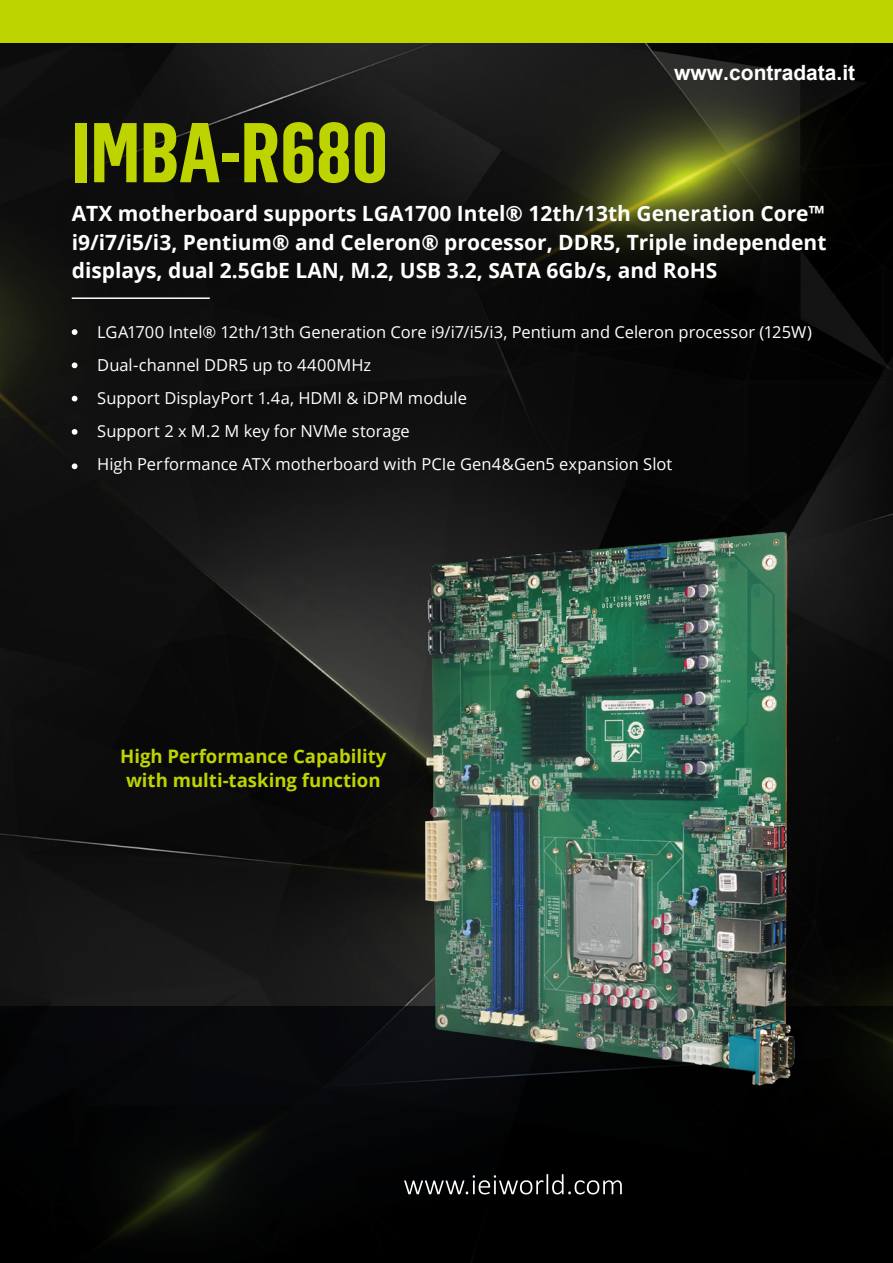
<style>
.page{position:relative;width:893px;height:1263px;background:#fff}
.page>*{position:absolute;margin:0;border:0;box-sizing:border-box;transform-origin:0 0}
.t1{font:700 82.95px "Flama Condensed";color:#bed400}
.t2{font:700 21px/28.5px "Open Sans";color:#fff;text-align:justify}
.t3{font:700 21px "Arial";color:#fff}
.t4{font:700 18.6px/24.5px "Open Sans";color:#bed400;text-align:center}
.t5{font:16.5px/33px "Open Sans";color:#fff}
</style>
<div class="page">
<img style="left:0;top:43px;width:892px;height:963px">
<div style="left:0;top:1006px;width:893px;height:257px;background:#020203"></div>
<div style="left:0;top:0;width:893px;height:43px;background:#bed400"></div>
<hr style="left:72px;top:297px;width:138px;height:2px;background:#fff">
<svg style="left:72px;top:329px;width:5px;height:6px"></svg>
<svg style="left:72px;top:362px;width:5px;height:6px"></svg>
<svg style="left:72px;top:396px;width:5px;height:5px"></svg>
<svg style="left:72px;top:429px;width:5px;height:6px"></svg>
<svg style="left:72px;top:463px;width:5px;height:6px"></svg>
<svg style="left:404px;top:1174px;width:218px;height:20px"></svg>
<img style="left:396px;top:510px;width:433px;height:576px">
<h1 class="t1" style="left:72px;top:100px;width:318px">IMBA-R680</h1>
<p class="t3" style="left:674px;top:57px;width:182px">www.contradata.it</p>
<p class="t2" style="left:72px;top:199px;width:756px">ATX motherboard supports LGA1700 Intel® 12th/13th Generation Core™ i9/i7/i5/i3, Pentium® and Celeron® processor, DDR5, Triple independent displays, dual 2.5GbE LAN, M.2, USB 3.2, SATA 6Gb/s, and RoHS</p>
<p class="t5" style="left:97px;top:315px;width:716px">LGA1700 Intel® 12th/13th Generation Core i9/i7/i5/i3, Pentium and Celeron processor (125W)<br>Dual-channel DDR5 up to 4400MHz<br>Support DisplayPort 1.4a, HDMI &amp; iDPM module<br>Support 2 x M.2 M key for NVMe storage<br>High Performance ATX motherboard with PCIe Gen4&amp;Gen5 expansion Slot</p>
<p class="t4" style="left:120px;top:743px;width:268px">High Performance Capability with multi-tasking function</p>
</div>
